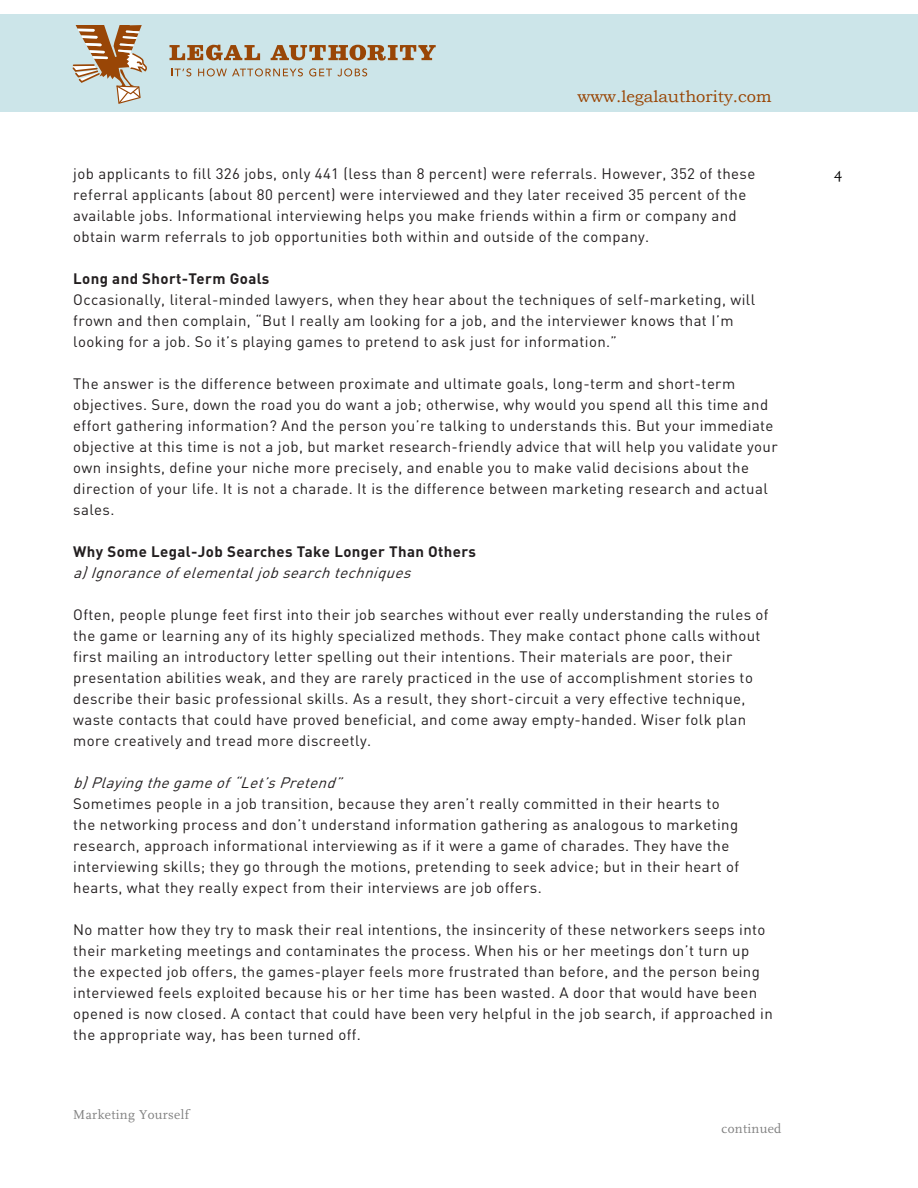
<style>
.page{position:relative;width:918px;height:1188px;background:#fff}
.page>*{position:absolute;margin:0;border:0;box-sizing:border-box;transform-origin:0 0}
.t1{font:16.5px "Bookman Old Style";color:#994606}
.body_text{font:15px/21px "DIN";letter-spacing:.025em;color:#231f20}
.body_text-2{font:italic 15px "DIN";color:#231f20}
.body_text-3{font:700 15px "DIN";letter-spacing:.025em;color:#231f20}
.t2{font:13.5px "FF Scala";letter-spacing:.025em;color:#808080}
</style>
<div class="page">
<div style="left:0;top:14px;width:918px;height:97px;background:#cce5e9"></div>
<svg style="left:72px;top:25px;width:75px;height:79px"></svg>
<svg style="left:170px;top:45px;width:90px;height:15px"></svg>
<svg style="left:271px;top:45px;width:165px;height:16px"></svg>
<svg style="left:171px;top:68px;width:20px;height:8px"></svg>
<svg style="left:198px;top:68px;width:105px;height:8px"></svg>
<svg style="left:309px;top:68px;width:58px;height:8px"></svg>
<p class="t1" style="left:577px;top:86px;width:196px">www.legalauthority.com</p>
<p class="body_text" style="left:73px;top:162px;width:684px">job applicants to fill 326 jobs, only 441 (less than 8 percent) were referrals. However, 352 of these referral applicants (about 80 percent) were interviewed and they later received 35 percent of the available jobs. Informational interviewing helps you make friends within a firm or company and obtain warm referrals to job opportunities both within and outside of the company.</p>
<p class="body_text-3" style="left:73px;top:268px;width:198px">Long and Short-Term Goals</p>
<p class="body_text" style="left:73px;top:288px;width:683px">Occasionally, literal-minded lawyers, when they hear about the techniques of self-marketing, will frown and then complain, “But I really am looking for a job, and the interviewer knows that I’m looking for a job. So it’s playing games to pretend to ask just for information.”</p>
<p class="body_text" style="left:73px;top:372px;width:706px">The answer is the difference between proximate and ultimate goals, long-term and short-term objectives. Sure, down the road you do want a job; otherwise, why would you spend all this time and effort gathering information? And the person you’re talking to understands this. But your immediate objective at this time is not a job, but market research-friendly advice that will help you validate your own insights, define your niche more precisely, and enable you to make valid decisions about the direction of your life. It is not a charade. It is the difference between marketing research and actual sales.</p>
<p class="body_text-3" style="left:73px;top:541px;width:404px">Why Some Legal-Job Searches Take Longer Than Others</p>
<p class="body_text-2" style="left:73px;top:563px;width:344px">a)Ignoranceofelementaljobsearchtechniques</p>
<p class="body_text" style="left:73px;top:603px;width:697px">Often, people plunge feet first into their job searches without ever really understanding the rules of the game or learning any of its highly specialized methods. They make contact phone calls without first mailing an introductory letter spelling out their intentions. Their materials are poor, their presentation abilities weak, and they are rarely practiced in the use of accomplishment stories to describe their basic professional skills. As a result, they short-circuit a very effective technique, waste contacts that could have proved beneficial, and come away empty-handed. Wiser folk plan more creatively and tread more discreetly.</p>
<p class="body_text-2" style="left:73px;top:773px;width:276px">b)Playingthegameof“Let’sPretend”</p>
<p class="body_text" style="left:73px;top:792px;width:668px">Sometimes people in a job transition, because they aren’t really committed in their hearts to the networking process and don’t understand information gathering as analogous to marketing research, approach informational interviewing as if it were a game of charades. They have the interviewing skills; they go through the motions, pretending to seek advice; but in their heart of hearts, what they really expect from their interviews are job offers.</p>
<p class="body_text" style="left:73px;top:918px;width:701px">No matter how they try to mask their real intentions, the insincerity of these networkers seeps into their marketing meetings and contaminates the process. When his or her meetings don’t turn up the expected job offers, the games-player feels more frustrated than before, and the person being interviewed feels exploited because his or her time has been wasted. A door that would have been opened is now closed. A contact that could have been very helpful in the job search, if approached in the appropriate way, has been turned off.</p>
<p class="t2" style="left:73px;top:1107px;width:117px">Marketing Yourself</p>
<p class="t2" style="left:722px;top:1121px;width:61px">continued</p>
</div>
